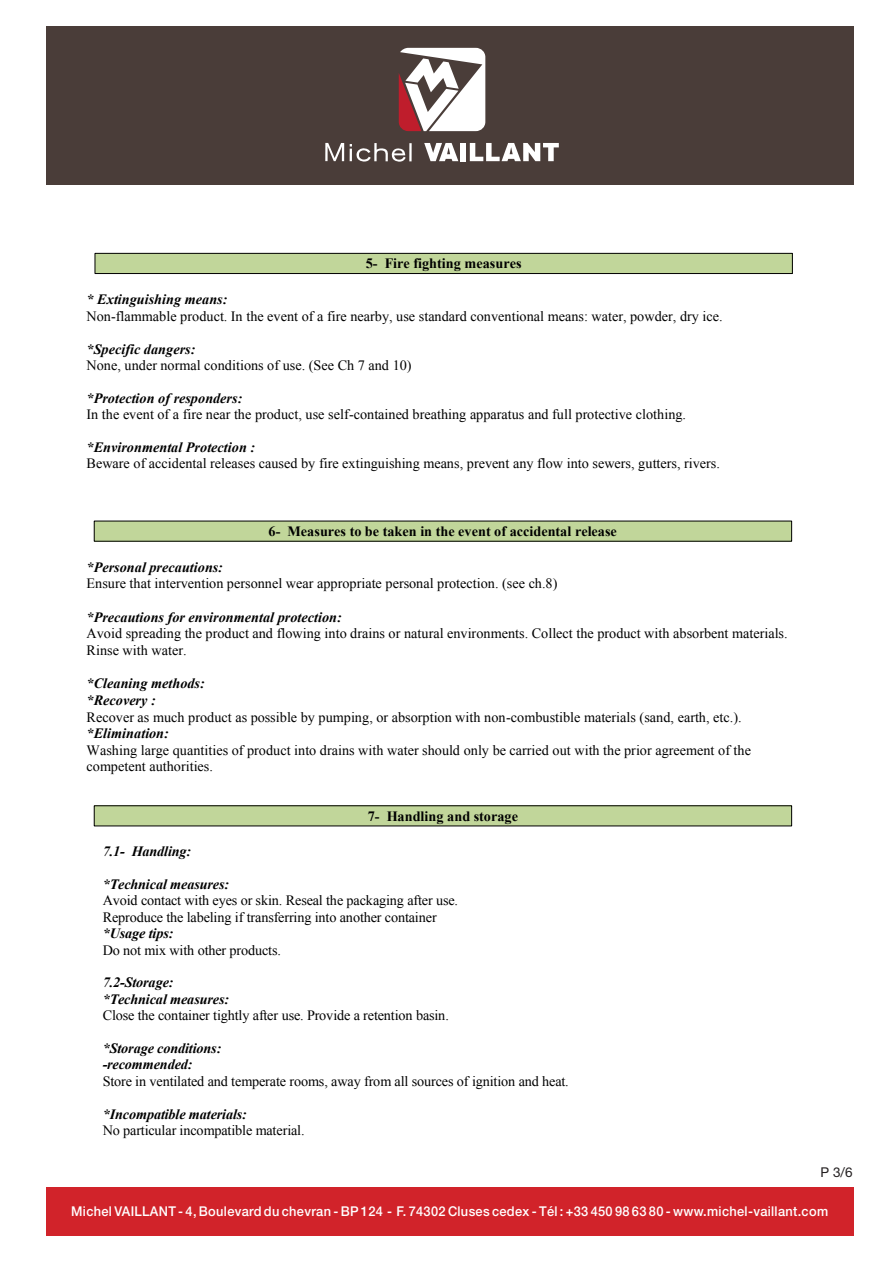
<style>
.page{position:relative;width:893px;height:1263px;background:#fff}
.page>*{position:absolute;margin:0;border:0;box-sizing:border-box;transform-origin:0 0}
.t1{font:14.25px/16.4px "Times New Roman";color:#000}
.t2{font:700 14.25px "Times New Roman";color:#000}
.t3{font:italic 700 14.25px "Times New Roman";letter-spacing:-.01em;color:#000}
.t4{font:500 13.5px "Helvetica Neue";letter-spacing:.025em;color:#fff;scale:.95 1}
.t5{font:13.5px "Helvetica Neue";color:#231f20}
.s1{font-weight:700;font-style:italic}
</style>
<div class="page">
<div style="left:46px;top:27px;width:808px;height:158px;background:#4a3d39"></div>
<svg style="left:424px;top:143px;width:34px;height:18px"></svg>
<div style="left:461px;top:143px;width:5px;height:18px;background:#fff"></div>
<svg style="left:470px;top:143px;width:89px;height:18px"></svg>
<svg style="left:325px;top:143px;width:19px;height:18px"></svg>
<svg style="left:350px;top:143px;width:56px;height:19px"></svg>
<hr style="left:409px;top:143px;width:3px;height:18px;background:#fff">
<svg style="left:399px;top:48px;width:86px;height:83px"></svg>
<div style="left:46px;top:1187px;width:808px;height:49px;background:#d1232a"></div>
<div style="left:95px;top:253px;width:697px;height:21px;background:#c1d69a"></div>
<div style="left:95px;top:253px;width:698px;height:21px;border:1px solid #000"></div>
<div style="left:94px;top:521px;width:698px;height:20px;background:#c1d69a"></div>
<div style="left:94px;top:521px;width:698px;height:21px;border:1px solid #000"></div>
<div style="left:94px;top:806px;width:698px;height:20px;background:#c1d69a"></div>
<div style="left:94px;top:805px;width:698px;height:21px;border:1px solid #000"></div>
<p class="t2" style="left:366px;top:254px;width:157px">5- Fire fighting measures</p>
<p class="t1" style="left:87px;top:291px;width:638px"><span class="s1">* Extinguishing means:<br></span>Non-flammable product. In the event of a fire nearby, use standard conventional means: water, powder, dry ice.</p>
<p class="t1" style="left:87px;top:340px;width:327px"><span class="s1">*Specific dangers:<br></span>None, under normal conditions of use. (See Ch 7 and 10)</p>
<p class="t1" style="left:87px;top:390px;width:601px"><span class="s1">*Protection of responders:<br></span>In the event of a fire near the product, use self-contained breathing apparatus and full protective clothing.</p>
<p class="t1" style="left:87px;top:439px;width:635px"><span class="s1">*Environmental Protection :<br></span>Beware of accidental releases caused by fire extinguishing means, prevent any flow into sewers, gutters, rivers.</p>
<p class="t2" style="left:269px;top:521px;width:350px">6- Measures to be taken in the event of accidental release</p>
<p class="t1" style="left:87px;top:558px;width:472px;line-height:16.8px"><span class="s1">*Personal precautions:<br></span>Ensure that intervention personnel wear appropriate personal protection. (see ch.8)</p>
<p class="t1" style="left:87px;top:608px;width:703px"><span class="s1">*Precautions for environmental protection:<br></span>Avoid spreading the product and flowing into drains or natural environments. Collect the product with absorbent materials.<br>Rinse with water.</p>
<p class="t1" style="left:87px;top:675px;width:666px"><span class="s1">*Cleaning methods:<br>*Recovery :<br></span>Recover as much product as possible by pumping, or absorption with non-combustible materials (sand, earth, etc.). <span class="s1">*Elimination:<br></span>Washing large quantities of product into drains with water should only be carried out with the prior agreement of the competent authorities.</p>
<p class="t2" style="left:368px;top:806px;width:152px">7- Handling and storage</p>
<p class="t3" style="left:103px;top:841px;width:90px">7.1- Handling:</p>
<p class="t1" style="left:103px;top:876px;width:357px"><span class="s1">*Technical measures:<br></span>Avoid contact with eyes or skin. Reseal the packaging after use.<br>Reproduce the labeling if transferring into another container <span class="s1">*Usage tips:<br></span>Do not mix with other products.</p>
<p class="t1" style="left:103px;top:974px;width:348px"><span class="s1">7.2-Storage:<br>*Technical measures:<br></span>Close the container tightly after use. Provide a retention basin.</p>
<p class="t1" style="left:103px;top:1040px;width:468px"><span class="s1">*Storage conditions:<br>-recommended:<br></span>Store in ventilated and temperate rooms, away from all sources of ignition and heat.</p>
<p class="t1" style="left:103px;top:1105px;width:203px"><span class="s1">*Incompatible materials:<br></span>No particular incompatible material.</p>
<p class="t5" style="left:820px;top:1164px;width:34px">P 3/6</p>
<p class="t4" style="left:71px;top:1203px;width:798px">Michel VAILLANT - 4, Boulevard du chevran - BP 124 - F. 74302 Cluses cedex - Tél : +33 450 98 63 80 - www.michel-vaillant.com</p>
</div>
